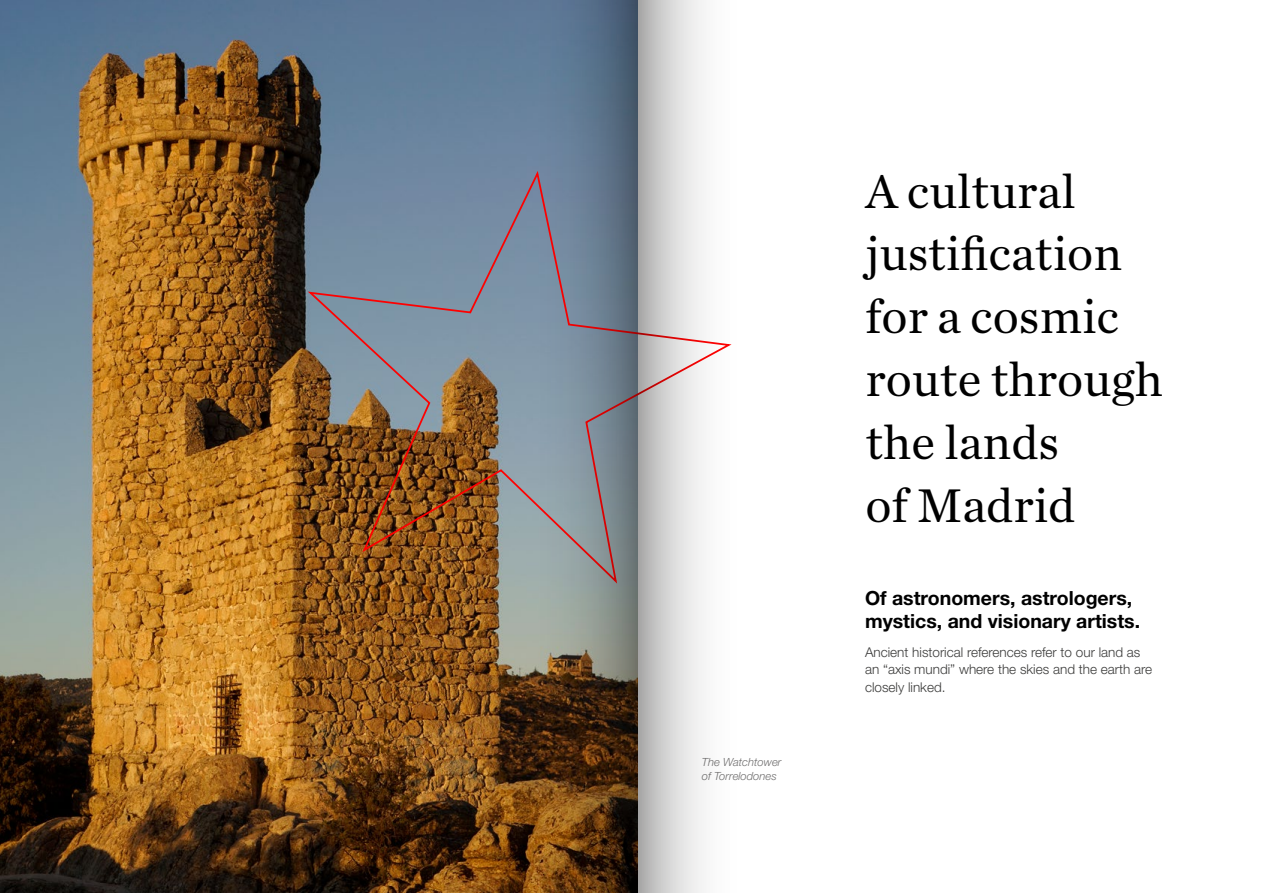
<style>
.page{position:relative;width:1276px;height:893px;background:#fff}
.page>*{position:absolute;margin:0;border:0;box-sizing:border-box;transform-origin:0 0}
.t1{font:49.5px/62.8px "Chronicle Text G1";color:#000}
.t2{font:700 19.5px/23.4px "Helvetica Neue LT Std";color:#000}
.t3{font:300 13.5px/16.2px "Helvetica Neue LT Std";color:#3c3c3b}
.t4{font:italic 300 11.25px/13.5px "Helvetica Neue LT Std";color:#706f6f}
</style>
<div class="page">
<img style="left:0;top:0;width:527px;height:893px">
<svg style="left:305px;top:171px;width:222px;height:415px;background:#7f756c"></svg>
<svg style="left:527px;top:0;width:111px;height:893px;background:#6d7072"></svg>
<svg style="left:638px;top:0;width:94px;height:893px"></svg>
<p class="t4" style="left:702px;top:755px;width:81px">The Watchtower of Torrelodones</p>
<h1 class="t1" style="left:865px;top:157px;width:299px">A cultural justification for a cosmic route through the lands<br>of Madrid</h1>
<h2 class="t2" style="left:865px;top:586px;width:277px">Of astronomers, astrologers, mystics, and visionary artists.</h2>
<p class="t3" style="left:865px;top:644px;width:289px">Ancient historical references refer to our land as an “axis mundi” where the skies and the earth are</p>
<p class="t3" style="left:865px;top:678px;width:82px">closely linked.</p>
</div>
